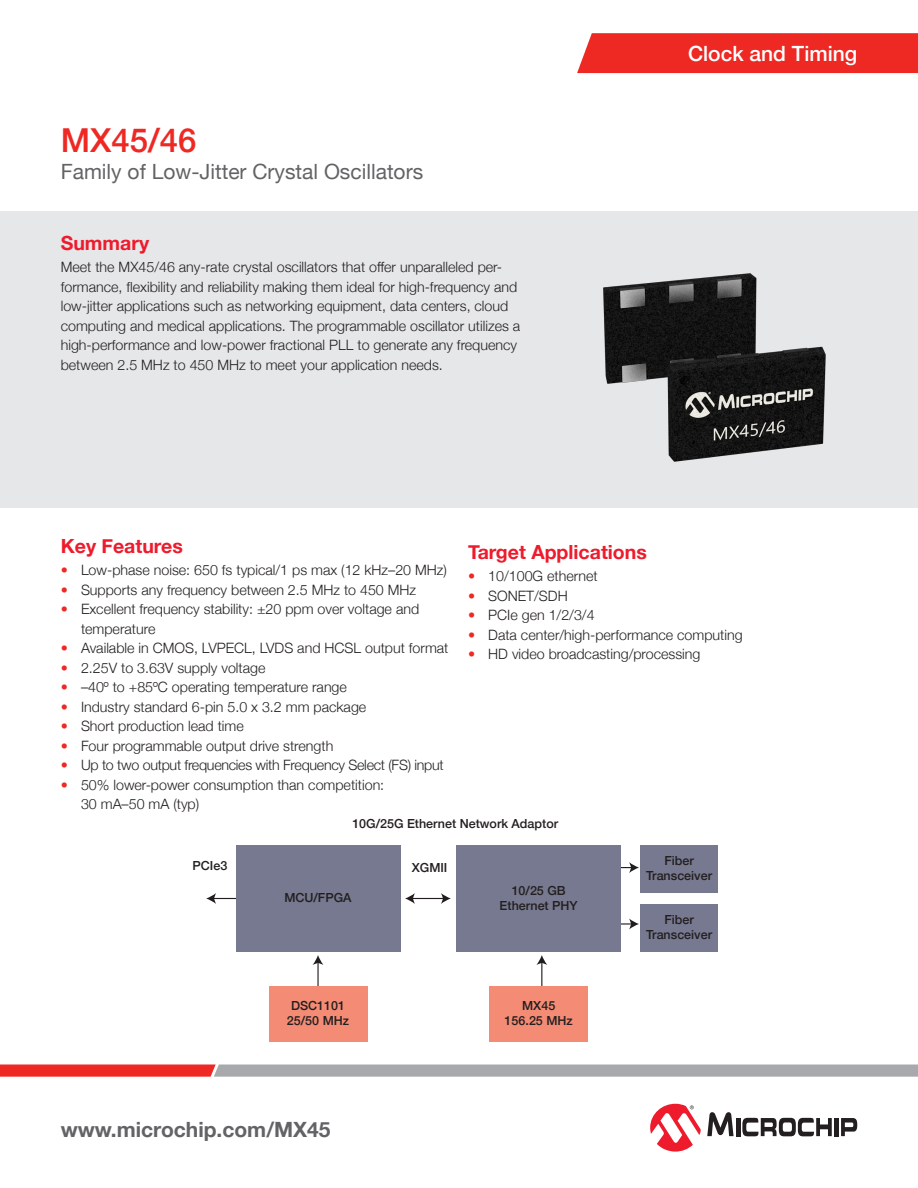
<style>
.page{position:relative;width:918px;height:1188px;background:#fff}
.page>*{position:absolute;margin:0;border:0;box-sizing:border-box;transform-origin:0 0}
.SS_TITLE{font:500 33px "Helvetica Neue";color:#ee2823}
.SS_SUBTITLE{font:21px "Helvetica Neue";color:#636366}
.t1{font:700 21px "Helvetica Neue";color:#636366}
.CATEGORY{font:500 21px "Helvetica Neue";color:#fff}
.SUBHEAD1{font:700 19.5px "Helvetica Neue";color:#ee1b2c}
.BODY_TEXT{font:300 14.25px/19.5px "Helvetica Neue";color:#231f20}
.BODY_TEXT-2{font:300 14.25px "Helvetica Neue";letter-spacing:-.02em;color:#231f20}
.t2{font:500 12.45px/15px "Helvetica Neue";color:#231f20;text-align:center}
.s1{color:#ee2823}
</style>
<div class="page">
<div style="left:0;top:211px;width:918px;height:297px;background:#e6e7e9"></div>
<svg style="left:0;top:1065px;width:918px;height:12px;background:#ba8e90"></svg>
<svg style="left:707px;top:1112px;width:27px;height:24px"></svg>
<hr style="left:736px;top:1118px;width:4px;height:18px;background:#231f20">
<div style="left:834px;top:1118px;width:5px;height:18px;background:#231f20"></div>
<svg style="left:841px;top:1118px;width:16px;height:18px"></svg>
<svg style="left:742px;top:1117px;width:90px;height:19px"></svg>
<svg style="left:650px;top:1104px;width:51px;height:48px"></svg>
<div style="left:577px;top:33px;width:341px;height:40px;background:#ee2823"></div>
<img style="left:603px;top:273px;width:223px;height:189px">
<hr style="left:213px;top:898px;width:144px;height:1px;background:#211d1e">
<svg style="left:206px;top:893px;width:10px;height:11px"></svg>
<hr style="left:488px;top:867px;width:144px;height:1px;background:#211d1e">
<svg style="left:629px;top:862px;width:10px;height:11px"></svg>
<hr style="left:317px;top:962px;width:2px;height:68px;background:#211d1e">
<svg style="left:313px;top:955px;width:10px;height:10px"></svg>
<hr style="left:541px;top:962px;width:1px;height:68px;background:#211d1e">
<svg style="left:536px;top:955px;width:11px;height:10px"></svg>
<hr style="left:488px;top:923px;width:144px;height:2px;background:#211d1e">
<svg style="left:629px;top:919px;width:10px;height:10px"></svg>
<hr style="left:412px;top:898px;width:32px;height:1px;background:#211d1e">
<svg style="left:441px;top:893px;width:10px;height:11px"></svg>
<svg style="left:405px;top:893px;width:10px;height:11px"></svg>
<div style="left:236px;top:845px;width:165px;height:107px;background:#76798f"></div>
<div style="left:269px;top:986px;width:98px;height:55px;background:#f48b74"></div>
<div style="left:489px;top:986px;width:99px;height:55px;background:#f48b74"></div>
<div style="left:456px;top:845px;width:165px;height:107px;background:#76798f"></div>
<div style="left:640px;top:845px;width:78px;height:47px;background:#76798f"></div>
<div style="left:640px;top:904px;width:78px;height:48px;background:#76798f"></div>
<p class="SS_TITLE" style="left:61px;top:114px;width:137px">MX45/46</p>
<p class="SS_SUBTITLE" style="left:61px;top:157px;width:364px">Family of Low-Jitter Crystal Oscillators</p>
<p class="SUBHEAD1" style="left:61px;top:227px;width:90px">Summary</p>
<p class="BODY_TEXT" style="left:61px;top:257px;width:461px">Meet the MX45/46 any-rate crystal oscillators that offer unparalleled per&shy;formance, flexibility and reliability making them ideal for high-frequency and low-jitter applications such as networking equipment, data centers, cloud computing and medical applications. The programmable oscillator utilizes a high-performance and low-power fractional PLL to generate any frequency between 2.5 MHz to 450 MHz to meet your application needs.</p>
<p class="CATEGORY" style="left:688px;top:37px;width:171px">Clock and Timing</p>
<p class="SUBHEAD1" style="left:61px;top:530px;width:124px">Key Features</p>
<p class="BODY_TEXT" style="left:61px;top:559px;width:388px"><span class="s1">•</span> Low-phase noise: 650 fs typical/1 ps max (12 kHz–20 MHz)</p>
<p class="BODY_TEXT" style="left:61px;top:579px;width:357px"><span class="s1">•</span> Supports any frequency between 2.5 MHz to 450 MHz</p>
<p class="BODY_TEXT" style="left:81px;top:598px;width:340px;text-indent:-20px"><span class="s1">•</span> Excellent frequency stability: ±20 ppm over voltage and temperature</p>
<p class="BODY_TEXT" style="left:61px;top:637px;width:389px"><span class="s1">•</span> Available in CMOS, LVPECL, LVDS and HCSL output format</p>
<p class="BODY_TEXT" style="left:61px;top:657px;width:206px"><span class="s1">•</span> 2.25V to 3.63V supply voltage</p>
<p class="BODY_TEXT" style="left:61px;top:676px;width:288px"><span class="s1">•</span> ‒40º to +85ºC operating temperature range</p>
<p class="BODY_TEXT" style="left:61px;top:696px;width:307px"><span class="s1">•</span> Industry standard 6-pin 5.0 x 3.2 mm package</p>
<p class="BODY_TEXT" style="left:61px;top:715px;width:185px"><span class="s1">•</span> Short production lead time</p>
<p class="BODY_TEXT" style="left:61px;top:735px;width:274px"><span class="s1">•</span> Four programmable output drive strength</p>
<p class="BODY_TEXT-2" style="left:61px;top:754px;width:384px"><span class="s1">•</span> Up to two output frequencies with Frequency Select (FS) input</p>
<p class="BODY_TEXT" style="left:81px;top:774px;width:305px;text-indent:-20px"><span class="s1">•</span> 50% lower-power consumption than competition:<br>30 mA–50 mA (typ)</p>
<p class="SUBHEAD1" style="left:468px;top:536px;width:180px">Target Applications</p>
<p class="BODY_TEXT" style="left:468px;top:565px;width:131px"><span class="s1">•</span> 10/100G ethernet</p>
<p class="BODY_TEXT" style="left:468px;top:585px;width:101px"><span class="s1">•</span> SONET/SDH</p>
<p class="BODY_TEXT" style="left:468px;top:604px;width:128px"><span class="s1">•</span> PCIe gen 1/2/3/4</p>
<p class="BODY_TEXT" style="left:468px;top:624px;width:276px"><span class="s1">•</span> Data center/high-performance computing</p>
<p class="BODY_TEXT" style="left:468px;top:643px;width:234px"><span class="s1">•</span> HD video broadcasting/processing</p>
<p class="t2" style="left:352px;top:815px;width:207px">10G/25G Ethernet Network Adaptor</p>
<p class="t2" style="left:193px;top:858px;width:36px">PCIe3</p>
<p class="t2" style="left:412px;top:859px;width:37px">XGMII</p>
<p class="t2" style="left:284px;top:889px;width:69px">MCU/FPGA</p>
<p class="t2" style="left:500px;top:882px;width:80px">10/25 GB<br>Ethernet PHY</p>
<p class="t2" style="left:287px;top:997px;width:64px">DSC1101<br>25/50 MHz</p>
<p class="t2" style="left:505px;top:997px;width:70px">MX45<br>156.25 MHz</p>
<p class="t1" style="left:61px;top:1113px;width:271px">www.microchip.com/MX45</p>
<p class="t2" style="left:646px;top:852px;width:68px">Fiber<br>Transceiver</p>
<p class="t2" style="left:646px;top:911px;width:68px">Fiber<br>Transceiver</p>
</div>
